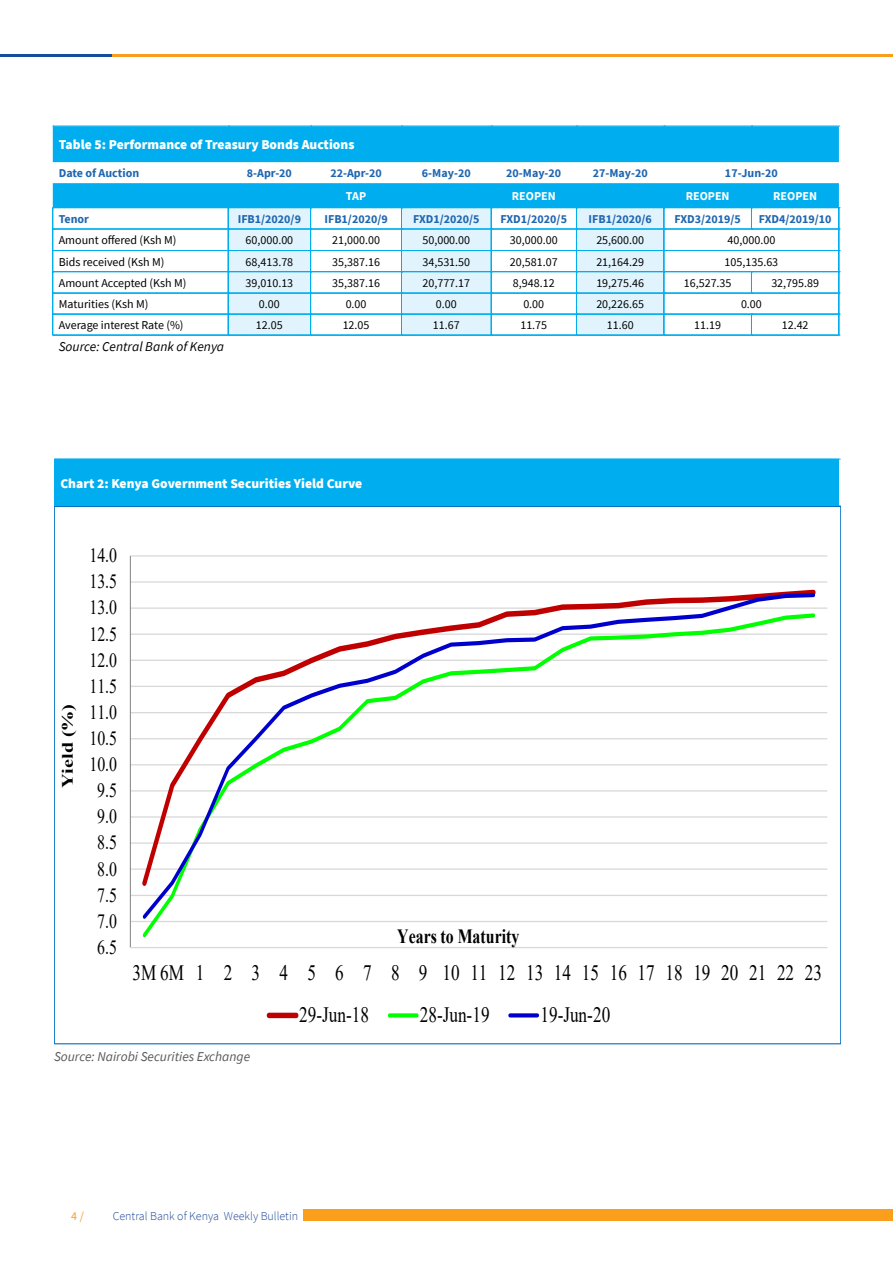
<style>
.page{position:relative;width:893px;height:1263px;background:#fff}
.page>*{position:absolute;margin:0;border:0;box-sizing:border-box;transform-origin:0 0}
.t1{font:21.9px "Times New Roman";color:#000;scale:.79 1}
.t2{font:20.1px "Times New Roman";color:#000;scale:.79 1}
.t3{font:700 20.1px "Times New Roman";color:#000;scale:.79 1}
.t4{font:700 15.9px "Times New Roman";letter-spacing:.005em;color:#000;scale:1.27 1}
.t5{font:900 13.5px "Source Sans Pro";color:#fff}
.t6{font:italic 13.5px "Source Sans Pro";color:#58595b}
.t7{font:italic 13.5px "Source Sans Pro";color:#000}
.t8{font:12px "Source Sans Pro";color:#000}
.t9{font:700 12px "Source Sans Pro";color:#1f66b0}
.t10{font:300 12px "Source Sans Pro";color:#1f4898}
.t11{font:700 12px "Source Sans Pro";color:#fff}
.t12{font:12px "Source Sans Pro";color:#fa9e1c}
</style>
<div class="page">
<div style="left:303px;top:1210px;width:590px;height:11px;background:#fa9e1c"></div>
<hr style="left:0;top:54px;width:762px;height:3px;background:#174e9c">
<hr style="left:113px;top:54px;width:780px;height:3px;background:#f99d1e">
<svg style="left:53px;top:127px;width:786px;height:80px;fill:#00aeef"></svg>
<svg style="left:53px;top:126px;width:787px;height:1px"></svg>
<svg style="left:53px;top:207px;width:787px;height:129px"></svg>
<div style="left:54px;top:459px;width:785px;height:47px;background:#00aeef"></div>
<hr style="left:130px;top:921px;width:697px;height:1px;background:#d9d9d9">
<hr style="left:130px;top:895px;width:697px;height:1px;background:#d9d9d9">
<hr style="left:130px;top:868px;width:697px;height:2px;background:#d9d9d9">
<hr style="left:130px;top:842px;width:697px;height:2px;background:#d9d9d9">
<hr style="left:130px;top:816px;width:697px;height:1px;background:#d9d9d9">
<hr style="left:130px;top:790px;width:697px;height:1px;background:#d9d9d9">
<hr style="left:130px;top:764px;width:697px;height:1px;background:#d9d9d9">
<hr style="left:130px;top:738px;width:697px;height:1px;background:#d9d9d9">
<hr style="left:130px;top:712px;width:697px;height:1px;background:#d9d9d9">
<hr style="left:130px;top:686px;width:697px;height:1px;background:#d9d9d9">
<hr style="left:130px;top:660px;width:697px;height:1px;background:#d9d9d9">
<hr style="left:130px;top:634px;width:697px;height:1px;background:#d9d9d9">
<hr style="left:130px;top:607px;width:697px;height:2px;background:#d9d9d9">
<hr style="left:130px;top:581px;width:697px;height:2px;background:#d9d9d9">
<hr style="left:130px;top:555px;width:697px;height:1px;background:#d9d9d9">
<hr style="left:130px;top:556px;width:1px;height:391px;background:#868686">
<hr style="left:130px;top:947px;width:697px;height:1px;background:#d9d9d9">
<svg style="left:140px;top:591px;width:677px;height:332px"></svg>
<div style="left:269px;top:1013px;width:27px;height:5px;background:#c00000"></div>
<svg style="left:389px;top:1013px;width:28px;height:4px"></svg>
<svg style="left:510px;top:1013px;width:27px;height:4px"></svg>
<p class="t5" style="left:59px;top:135px;width:297px">Table 5: Performance of Treasury Bonds Auctions</p>
<p class="t9" style="left:59px;top:165px;width:82px">Date of Auction</p>
<p class="t9" style="left:247px;top:165px;width:47px">8-Apr-20</p>
<p class="t9" style="left:330px;top:165px;width:53px">22-Apr-20</p>
<p class="t9" style="left:422px;top:165px;width:50px">6-May-20</p>
<p class="t9" style="left:506px;top:165px;width:57px">20-May-20</p>
<p class="t9" style="left:593px;top:165px;width:57px">27-May-20</p>
<p class="t9" style="left:725px;top:165px;width:54px">17-Jun-20</p>
<p class="t11" style="left:346px;top:188px;width:22px">TAP</p>
<p class="t11" style="left:512px;top:188px;width:45px">REOPEN</p>
<p class="t11" style="left:686px;top:188px;width:45px">REOPEN</p>
<p class="t11" style="left:773px;top:188px;width:45px">REOPEN</p>
<p class="t9" style="left:59px;top:211px;width:32px">Tenor</p>
<p class="t9" style="left:238px;top:211px;width:65px">IFB1/2020/9</p>
<p class="t9" style="left:324px;top:211px;width:65px">IFB1/2020/9</p>
<p class="t9" style="left:413px;top:211px;width:68px">FXD1/2020/5</p>
<p class="t9" style="left:500px;top:211px;width:68px">FXD1/2020/5</p>
<p class="t9" style="left:588px;top:211px;width:65px">IFB1/2020/6</p>
<p class="t9" style="left:674px;top:211px;width:68px">FXD3/2019/5</p>
<p class="t9" style="left:759px;top:211px;width:74px">FXD4/2019/10</p>
<p class="t8" style="left:59px;top:233px;width:119px">Amount offered (Ksh M)</p>
<p class="t8" style="left:246px;top:233px;width:49px">60,000.00</p>
<p class="t8" style="left:332px;top:233px;width:49px">21,000.00</p>
<p class="t8" style="left:422px;top:233px;width:49px">50,000.00</p>
<p class="t8" style="left:510px;top:233px;width:49px">30,000.00</p>
<p class="t8" style="left:596px;top:233px;width:49px">25,600.00</p>
<p class="t8" style="left:728px;top:233px;width:49px">40,000.00</p>
<p class="t8" style="left:59px;top:254px;width:107px">Bids received (Ksh M)</p>
<p class="t8" style="left:246px;top:254px;width:49px">68,413.78</p>
<p class="t8" style="left:332px;top:254px;width:49px">35,387.16</p>
<p class="t8" style="left:422px;top:254px;width:49px">34,531.50</p>
<p class="t8" style="left:510px;top:254px;width:49px">20,581.07</p>
<p class="t8" style="left:596px;top:254px;width:49px">21,164.29</p>
<p class="t8" style="left:725px;top:254px;width:55px">105,135.63</p>
<p class="t8" style="left:59px;top:275px;width:129px">Amount Accepted (Ksh M)</p>
<p class="t8" style="left:246px;top:275px;width:49px">39,010.13</p>
<p class="t8" style="left:332px;top:275px;width:49px">35,387.16</p>
<p class="t8" style="left:422px;top:275px;width:49px">20,777.17</p>
<p class="t8" style="left:513px;top:275px;width:43px">8,948.12</p>
<p class="t8" style="left:596px;top:275px;width:49px">19,275.46</p>
<p class="t8" style="left:684px;top:275px;width:49px">16,527.35</p>
<p class="t8" style="left:771px;top:275px;width:49px">32,795.89</p>
<p class="t8" style="left:59px;top:296px;width:91px">Maturities (Ksh M)</p>
<p class="t8" style="left:259px;top:296px;width:22px">0.00</p>
<p class="t8" style="left:346px;top:296px;width:22px">0.00</p>
<p class="t8" style="left:436px;top:296px;width:22px">0.00</p>
<p class="t8" style="left:523px;top:296px;width:22px">0.00</p>
<p class="t8" style="left:596px;top:296px;width:49px">20,226.65</p>
<p class="t8" style="left:741px;top:296px;width:22px">0.00</p>
<p class="t8" style="left:59px;top:317px;width:126px">Average interest Rate (%)</p>
<p class="t8" style="left:256px;top:317px;width:28px">12.05</p>
<p class="t8" style="left:343px;top:317px;width:28px">12.05</p>
<p class="t8" style="left:433px;top:317px;width:28px">11.67</p>
<p class="t8" style="left:520px;top:317px;width:28px">11.75</p>
<p class="t8" style="left:607px;top:317px;width:28px">11.60</p>
<p class="t8" style="left:694px;top:317px;width:28px">11.19</p>
<p class="t8" style="left:782px;top:317px;width:28px">12.42</p>
<p class="t7" style="left:59px;top:338px;width:167px">Source: Central Bank of Kenya</p>
<p class="t5" style="left:60px;top:474px;width:303px">Chart 2: Kenya Government Securities Yield Curve</p>
<h2 class="t2" style="left:89px;top:541px;width:37px">14.0</h2>
<h2 class="t2" style="left:89px;top:567px;width:37px">13.5</h2>
<h2 class="t2" style="left:89px;top:593px;width:37px">13.0</h2>
<h2 class="t2" style="left:89px;top:620px;width:37px">12.5</h2>
<h2 class="t2" style="left:89px;top:646px;width:37px">12.0</h2>
<h3 class="t4" style="left:56px;top:788px;width:68px;rotate:-90deg">Yield (%)</h3>
<h2 class="t2" style="left:89px;top:672px;width:37px">11.5</h2>
<h2 class="t2" style="left:89px;top:698px;width:37px">11.0</h2>
<h2 class="t2" style="left:89px;top:724px;width:37px">10.5</h2>
<h2 class="t2" style="left:89px;top:750px;width:37px">10.0</h2>
<h2 class="t2" style="left:97px;top:776px;width:27px">9.5</h2>
<h2 class="t2" style="left:97px;top:802px;width:27px">9.0</h2>
<h2 class="t2" style="left:97px;top:828px;width:27px">8.5</h2>
<h2 class="t2" style="left:97px;top:855px;width:27px">8.0</h2>
<h2 class="t2" style="left:97px;top:881px;width:27px">7.5</h2>
<h2 class="t2" style="left:97px;top:907px;width:27px">7.0</h2>
<h2 class="t2" style="left:97px;top:933px;width:27px">6.5</h2>
<h2 class="t3" style="left:397px;top:921px;width:156px">Years to Maturity</h2>
<h1 class="t1" style="left:132px;top:957px;width:874px">3M6M1 2 3 4 5 6 7 8 9 1011121314151617181920212223</h1>
<h1 class="t1" style="left:299px;top:999px;width:90px">29-Jun-18</h1>
<h1 class="t1" style="left:420px;top:999px;width:90px">28-Jun-19</h1>
<h1 class="t1" style="left:540px;top:999px;width:90px">19-Jun-20</h1>
<p class="t6" style="left:54px;top:1048px;width:198px">Source: Nairobi Securities Exchange</p>
<p class="t12" style="left:71px;top:1208px;width:14px">4 /</p>
<p class="t10" style="left:113px;top:1208px;width:187px">Central Bank of Kenya Weekly Bulletin</p>
</div>
